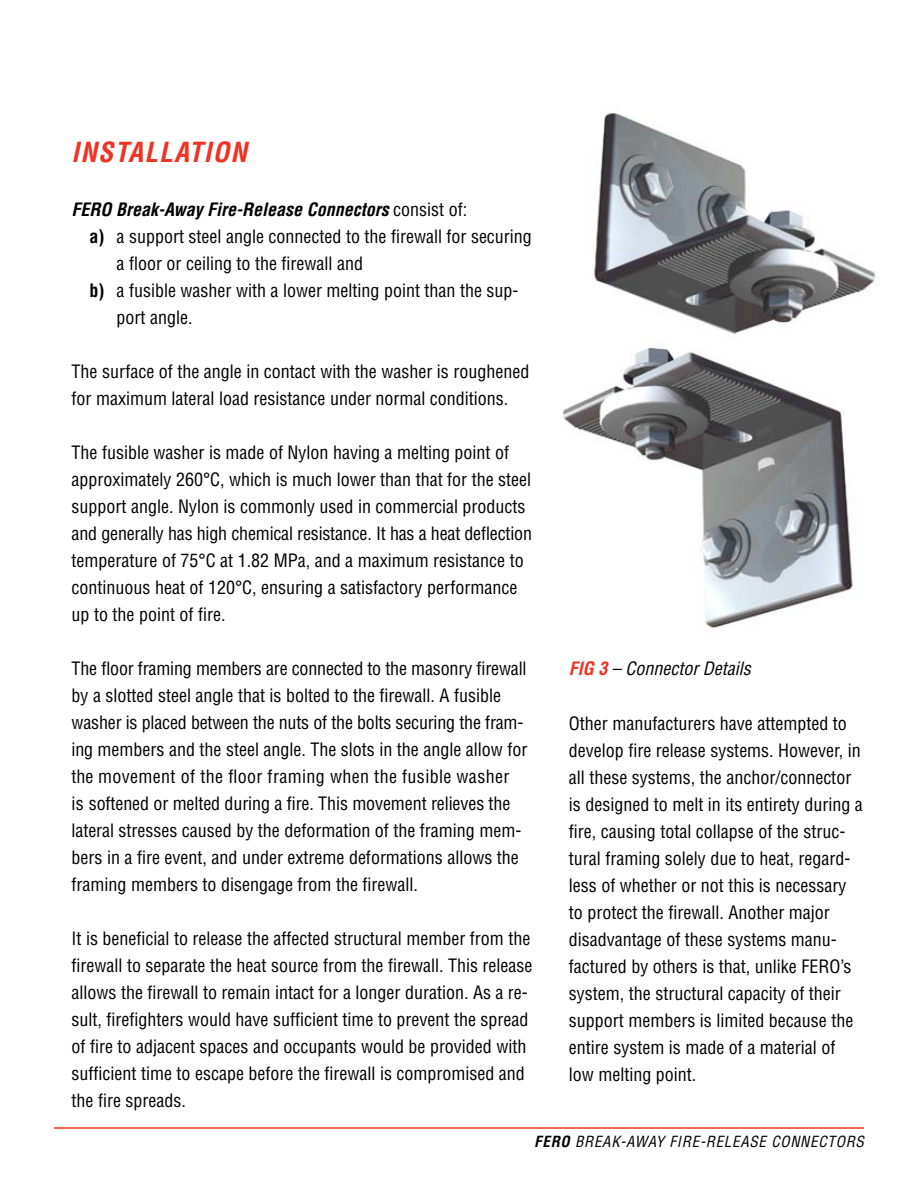
<style>
.page{position:relative;width:918px;height:1188px;background:#fff}
.page>*{position:absolute;margin:0;border:0;box-sizing:border-box;transform-origin:0 0}
.t1{font:italic 700 condensed 27px "Helvetica";letter-spacing:.05em;color:#ee3224}
.t2{font:condensed 18px/27px "Helvetica";color:#000}
.t3{font:italic 700 condensed 18px "Helvetica";color:#000}
.t4{font:italic condensed 18px "Helvetica";color:#000}
.t5{font:italic condensed 15px "Helvetica";letter-spacing:.05em;color:#000}
.s1{font-weight:400;font-style:normal}
.s2{font-weight:700}
.s3{font-weight:700;color:#ee3224}
</style>
<div class="page">
<hr style="left:54px;top:1127px;width:810px;height:2px;background:#ee3224">
<img style="left:563px;top:113px;width:313px;height:516px">
<h1 class="t1" style="left:72px;top:135px;width:177px">INSTALLATION</h1>
<p class="t3" style="left:72px;top:199px;width:397px">FERO Break-Away Fire-Release Connectors <span class="s1">consist of:</span></p>
<p class="t2" style="left:90px;top:223px;width:444px"><span class="s2">a)</span> a support steel angle connected to the firewall for securing</p>
<p class="t2" style="left:117px;top:250px;width:248px">a floor or ceiling to the firewall and</p>
<p class="t2" style="left:90px;top:277px;width:430px"><span class="s2">b)</span> a fusible washer with a lower melting point than the sup-</p>
<p class="t2" style="left:117px;top:304px;width:77px">port angle.</p>
<p class="t2" style="left:72px;top:358px;width:459px">The surface of the angle in contact with the washer is roughened for maximum lateral load resistance under normal conditions.</p>
<p class="t2" style="left:72px;top:439px;width:462px">The fusible washer is made of Nylon having a melting point of approximately 260°C, which is much lower than that for the steel support angle. Nylon is commonly used in commercial products and generally has high chemical resistance. It has a heat deflection temperature of 75°C at 1.82 MPa, and a maximum resistance to continuous heat of 120°C, ensuring a satisfactory performance up to the point of fire.</p>
<p class="t2" style="left:72px;top:655px;width:457px">The floor framing members are connected to the masonry firewall by a slotted steel angle that is bolted to the firewall. A fusible washer is placed between the nuts of the bolts securing the fram&shy;ing members and the steel angle. The slots in the angle allow for the movement of the floor framing when the fusible washer<br>is softened or melted during a fire. This movement relieves the lateral stresses caused by the deformation of the framing mem&shy;bers in a fire event, and under extreme deformations allows the framing members to disengage from the firewall.</p>
<p class="t2" style="left:72px;top:925px;width:462px">It is beneficial to release the affected structural member from the firewall to separate the heat source from the firewall. This release allows the firewall to remain intact for a longer duration. As a re&shy;sult, firefighters would have sufficient time to prevent the spread of fire to adjacent spaces and occupants would be provided with sufficient time to escape before the firewall is compromised and the fire spreads.</p>
<p class="t4" style="left:569px;top:657px;width:183px"><span class="s3">FIG 3</span> – Connector Details</p>
<p class="t2" style="left:569px;top:710px;width:295px">Other manufacturers have attempted to develop fire release systems. However, in all these systems, the anchor/connector is designed to melt in its entirety during a fire, causing total collapse of the struc&shy;tural framing solely due to heat, regard&shy;less of whether or not this is necessary to protect the firewall. Another major disadvantage of these systems manu&shy;factured by others is that, unlike FERO’s system, the structural capacity of their support members is limited because the entire system is made of a material of low melting point.</p>
<p class="t5" style="left:534px;top:1133px;width:331px"><span class="s2">FERO</span> BREAK-AWAY FIRE-RELEASE CONNECTORS</p>
</div>
